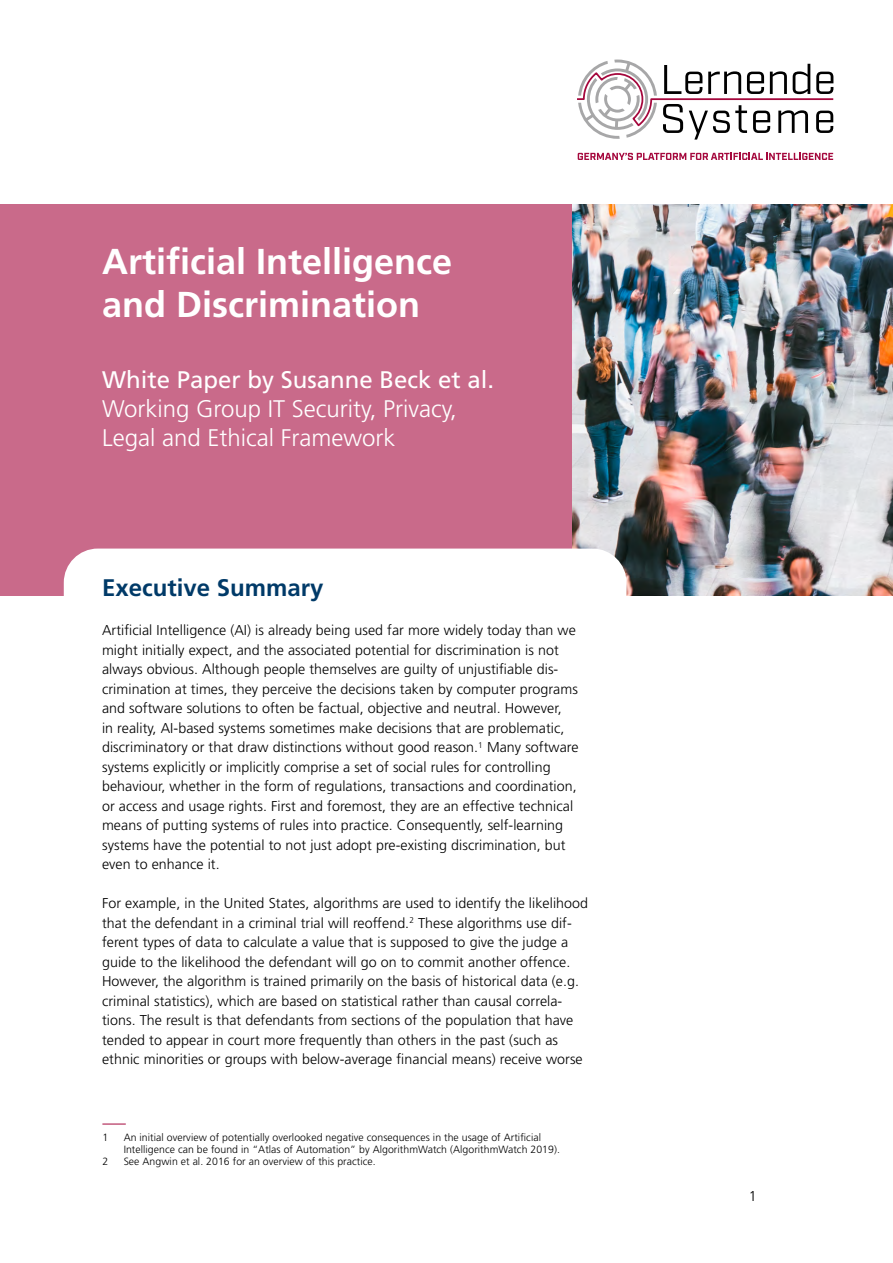
<style>
.page{position:relative;width:893px;height:1263px;background:#fff}
.page>*{position:absolute;margin:0;border:0;box-sizing:border-box;transform-origin:0 0}
.t1{font:700 36px/43.2px "Frutiger";color:#fff}
.t2{font:300 24px/28.8px "Frutiger";color:#fff}
.t3{font:24px "Frutiger";color:#fff}
.t4{font:700 24px "Frutiger";color:#003a68}
.t5{font:300 14.25px/19.5px "Frutiger";letter-spacing:.005em;color:#000}
.t6{font:300 10.5px/12px "Frutiger";letter-spacing:.005em;color:#000}
</style>
<div class="page">
<div style="left:0;top:204px;width:893px;height:391px;background:#c96a8a"></div>
<img style="left:572px;top:204px;width:321px;height:391px">
<div style="left:64px;top:549px;width:562px;height:46px;background:#fff"></div>
<svg style="left:578px;top:153px;width:255px;height:7px"></svg>
<svg style="left:577px;top:60px;width:256px;height:80px"></svg>
<svg style="left:102px;top:1124px;width:24px;height:1px"></svg>
<h1 class="t1" style="left:102px;top:240px;width:352px">Artificial Intelligence and Discrimination</h1>
<h2 class="t3" style="left:102px;top:366px;width:394px">White Paper by Susanne Beck et al.</h2>
<h2 class="t2" style="left:102px;top:395px;width:356px">Working Group IT Security, Privacy,<br>Legal and Ethical Framework</h2>
<h2 class="t4" style="left:102px;top:574px;width:223px">Executive Summary</h2>
<p class="t5" style="left:102px;top:621px;width:478px">Artificial Intelligence (AI) is already being used far more widely today than we might initially expect, and the associated potential for discrimination is not always obvious. Although people themselves are guilty of unjustifiable dis&shy;crimination at times, they perceive the decisions taken by computer programs and software solutions to often be factual, objective and neutral. However,<br>in reality, AI-based systems sometimes make decisions that are problematic, discriminatory or that draw distinctions without good reason.<sup>1</sup> Many software systems explicitly or implicitly comprise a set of social rules for controlling behaviour, whether in the form of regulations, transactions and coordination, or access and usage rights. First and foremost, they are an effective technical means of putting systems of rules into practice. Consequently, self-learning systems have the potential to not just adopt pre-existing discrimination, but even to enhance it.</p>
<p class="t5" style="left:102px;top:894px;width:488px">For example, in the United States, algorithms are used to identify the likelihood that the defendant in a criminal trial will reoffend.<sup>2</sup> These algorithms use dif&shy;ferent types of data to calculate a value that is supposed to give the judge a guide to the likelihood the defendant will go on to commit another offence.<br>However, the algorithm is trained primarily on the basis of historical data (e.g. criminal statistics), which are based on statistical rather than causal correla&shy;tions. The result is that defendants from sections of the population that have tended to appear in court more frequently than others in the past (such as ethnic minorities or groups with below-average financial means) receive worse</p>
<p class="t6" style="left:102px;top:1132px;width:7px">1</p>
<p class="t6" style="left:124px;top:1132px;width:438px">An initial overview of potentially overlooked negative consequences in the usage of Artificial<br>Intelligence can be found in “Atlas of Automation” by AlgorithmWatch (AlgorithmWatch 2019).</p>
<p class="t6" style="left:102px;top:1156px;width:7px">2</p>
<p class="t6" style="left:124px;top:1156px;width:254px">See Angwin et al. 2016 for an overview of this practice.</p>
<p class="t5" style="left:749px;top:1186px;width:9px">1</p>
</div>
